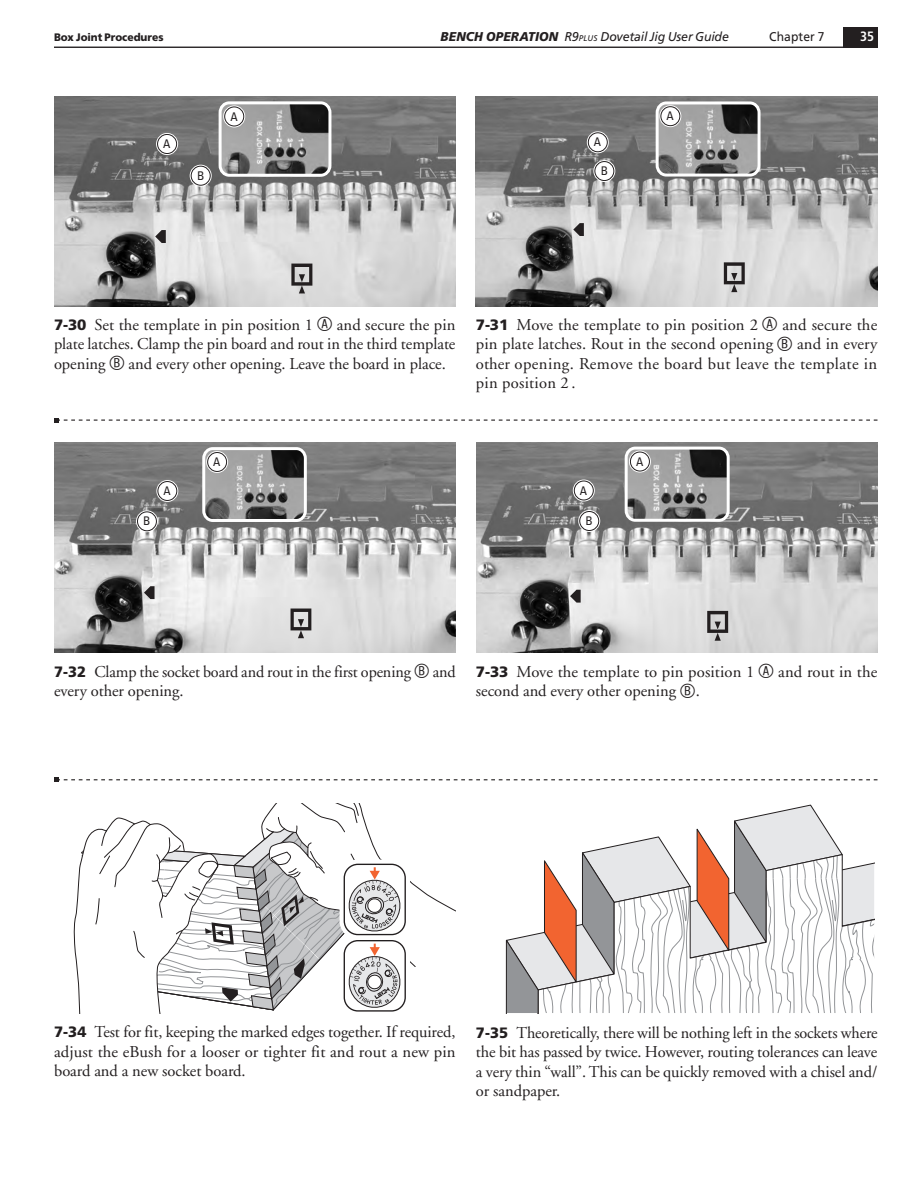
<style>
.page{position:relative;width:918px;height:1188px;background:#fff}
.page>*{position:absolute;margin:0;border:0;box-sizing:border-box;transform-origin:0 0}
.body{font:16.5px/19.5px "Adobe Garamond";letter-spacing:-.005em;color:#231f20;text-align:justify}
.t1{font:700 condensed 13.5px "Frutiger";color:#fff}
.t2{font:italic 12.75px "Frutiger";letter-spacing:-.015em;color:#231f20}
.t3{font:12.75px "Frutiger";letter-spacing:.01em;color:#231f20;scale:.95 1}
.t4{font:condensed 12px "Univers";color:#231f20}
.t5{font:condensed 11.85px "Univers";color:#231f20}
.t6{font:900 10.8px "Frutiger";color:#231f20;scale:.95 1}
.s1{font-weight:900}
.s2{font-size:8.25px}
.s3{font-family:"Frutiger";font-weight:900;font-size:15px}
.s4{font-family:"Circle Frame";font-size:19.5px}
</style>
<div class="page">
<hr style="left:54px;top:47px;width:824px;height:1px;background:#231f20">
<div style="left:843px;top:27px;width:35px;height:20px;background:#231f20"></div>
<img style="left:476px;top:97px;width:402px;height:209px">
<svg style="left:573px;top:223px;width:11px;height:13px"></svg>
<div style="left:593px;top:160px;width:22px;height:22px;border:3px solid #fff;border-radius:50%"></div>
<div style="left:595px;top:162px;width:19px;height:19px;background:#fff;border-radius:50%"></div>
<div style="left:595px;top:161px;width:19px;height:20px;border:1px solid #231f20;border-radius:50%"></div>
<img style="left:657px;top:103px;width:102px;height:72px">
<div style="left:656px;top:101px;width:105px;height:76px;border:3px solid #fff;border-radius:9px"></div>
<div style="left:587px;top:131px;width:22px;height:22px;border:3px solid #fff;border-radius:50%"></div>
<div style="left:588px;top:133px;width:19px;height:19px;background:#fff;border-radius:50%"></div>
<div style="left:588px;top:132px;width:20px;height:20px;border:1px solid #231f20;border-radius:50%"></div>
<div style="left:659px;top:105px;width:22px;height:22px;border:3px solid #fff;border-radius:50%"></div>
<div style="left:661px;top:107px;width:19px;height:19px;background:#fff;border-radius:50%"></div>
<div style="left:661px;top:106px;width:19px;height:20px;border:1px solid #231f20;border-radius:50%"></div>
<svg style="left:724px;top:262px;width:21px;height:30px"></svg>
<img style="left:54px;top:96px;width:402px;height:210px">
<div style="left:156px;top:133px;width:22px;height:22px;border:3px solid #fff;border-radius:50%"></div>
<div style="left:158px;top:134px;width:19px;height:20px;background:#fff;border-radius:50%"></div>
<div style="left:157px;top:134px;width:20px;height:20px;border:1px solid #231f20;border-radius:50%"></div>
<div style="left:190px;top:165px;width:22px;height:22px;border:3px solid #fff;border-radius:50%"></div>
<div style="left:191px;top:166px;width:19px;height:19px;background:#fff;border-radius:50%"></div>
<div style="left:191px;top:166px;width:20px;height:20px;border:1px solid #231f20;border-radius:50%"></div>
<svg style="left:155px;top:230px;width:11px;height:13px"></svg>
<img style="left:220px;top:103px;width:110px;height:72px">
<div style="left:219px;top:101px;width:112px;height:76px;border:3px solid #fff;border-radius:9px"></div>
<div style="left:223px;top:105px;width:22px;height:22px;border:3px solid #fff;border-radius:50%"></div>
<div style="left:225px;top:107px;width:19px;height:19px;background:#fff;border-radius:50%"></div>
<div style="left:224px;top:107px;width:20px;height:19px;border:1px solid #231f20;border-radius:50%"></div>
<svg style="left:291px;top:264px;width:21px;height:29px"></svg>
<img style="left:476px;top:443px;width:402px;height:209px">
<img style="left:626px;top:448px;width:102px;height:72px">
<div style="left:625px;top:447px;width:105px;height:75px;border:3px solid #fff;border-radius:9px"></div>
<div style="left:629px;top:451px;width:22px;height:22px;border:3px solid #fff;border-radius:50%"></div>
<div style="left:630px;top:452px;width:19px;height:19px;background:#fff;border-radius:50%"></div>
<div style="left:630px;top:452px;width:20px;height:19px;border:1px solid #231f20;border-radius:50%"></div>
<div style="left:573px;top:480px;width:22px;height:22px;border:3px solid #fff;border-radius:50%"></div>
<div style="left:574px;top:481px;width:19px;height:19px;background:#fff;border-radius:50%"></div>
<div style="left:574px;top:481px;width:20px;height:19px;border:1px solid #231f20;border-radius:50%"></div>
<div style="left:578px;top:510px;width:22px;height:22px;border:3px solid #fff;border-radius:50%"></div>
<div style="left:580px;top:512px;width:19px;height:19px;background:#fff;border-radius:50%"></div>
<div style="left:579px;top:511px;width:20px;height:20px;border:1px solid #231f20;border-radius:50%"></div>
<svg style="left:570px;top:590px;width:11px;height:13px"></svg>
<svg style="left:707px;top:611px;width:21px;height:30px"></svg>
<img style="left:54px;top:443px;width:402px;height:209px">
<img style="left:204px;top:449px;width:101px;height:71px">
<div style="left:202px;top:447px;width:105px;height:75px;border:3px solid #fff;border-radius:9px"></div>
<div style="left:206px;top:451px;width:22px;height:22px;border:3px solid #fff;border-radius:50%"></div>
<div style="left:208px;top:453px;width:19px;height:18px;background:#fff;border-radius:50%"></div>
<div style="left:207px;top:452px;width:20px;height:20px;border:1px solid #231f20;border-radius:50%"></div>
<div style="left:156px;top:480px;width:22px;height:22px;border:3px solid #fff;border-radius:50%"></div>
<div style="left:158px;top:482px;width:19px;height:18px;background:#fff;border-radius:50%"></div>
<div style="left:158px;top:481px;width:19px;height:20px;border:1px solid #231f20;border-radius:50%"></div>
<div style="left:136px;top:510px;width:22px;height:22px;border:3px solid #fff;border-radius:50%"></div>
<div style="left:138px;top:512px;width:18px;height:19px;background:#fff;border-radius:50%"></div>
<div style="left:137px;top:511px;width:20px;height:20px;border:1px solid #231f20;border-radius:50%"></div>
<svg style="left:291px;top:609px;width:20px;height:29px"></svg>
<svg style="left:144px;top:586px;width:11px;height:13px"></svg>
<svg style="left:73px;top:804px;width:383px;height:209px"></svg>
<svg style="left:582px;top:837px;width:88px;height:17px"></svg>
<svg style="left:538px;top:854px;width:336px;height:159px"></svg>
<svg style="left:506px;top:939px;width:32px;height:74px"></svg>
<svg style="left:544px;top:860px;width:32px;height:123px"></svg>
<svg style="left:697px;top:805px;width:146px;height:147px"></svg>
<svg style="left:54px;top:418px;width:824px;height:4px"></svg>
<svg style="left:54px;top:778px;width:824px;height:4px"></svg>
<p class="t6" style="left:54px;top:31px;width:117px">Box Joint Procedures</p>
<p class="t2" style="left:441px;top:29px;width:290px"><span class="s1">BENCH OPERATION</span> R9<span class="s2">PLUS</span> Dovetail Jig User Guide</p>
<p class="t3" style="left:769px;top:29px;width:60px">Chapter 7</p>
<p class="t1" style="left:860px;top:28px;width:16px">35</p>
<p class="t4" style="left:230px;top:109px;width:9px">A</p>
<p class="t4" style="left:163px;top:136px;width:9px">A</p>
<p class="t4" style="left:594px;top:135px;width:9px">A</p>
<p class="t4" style="left:197px;top:168px;width:9px">B</p>
<p class="t4" style="left:601px;top:163px;width:9px">B</p>
<p class="t4" style="left:667px;top:108px;width:9px">A</p>
<p class="body" style="left:54px;top:315px;width:403px"><span class="s3">7-30</span> Set the template in pin position 1 <span class="s4">A</span> and secure the pin plate latches. Clamp the pin board and rout in the third template opening <span class="s4">B</span> and every other opening. Leave the board in place.</p>
<p class="body" style="left:476px;top:315px;width:403px"><span class="s3">7-31</span> Move the template to pin position 2 <span class="s4">A</span> and secure the pin plate latches. Rout in the second opening <span class="s4">B</span> and in every other opening. Remove the board but leave the template in pin position 2 .</p>
<p class="t5" style="left:143px;top:514px;width:9px">B</p>
<p class="t5" style="left:163px;top:483px;width:9px">A</p>
<p class="t5" style="left:213px;top:454px;width:9px">A</p>
<p class="t4" style="left:580px;top:483px;width:9px">A</p>
<p class="t4" style="left:586px;top:513px;width:9px">B</p>
<p class="t4" style="left:636px;top:454px;width:9px">A</p>
<p class="body" style="left:54px;top:662px;width:403px"><span class="s3">7-32</span> Clamp the socket board and rout in the first opening <span class="s4">B</span> and every other opening.</p>
<p class="body" style="left:476px;top:662px;width:403px"><span class="s3">7-33</span> Move the template to pin position 1 <span class="s4">A</span> and rout in the second and every other opening <span class="s4">B</span>.</p>
<p class="body" style="left:54px;top:1023px;width:403px"><span class="s3">7-34</span> Test for fit, keeping the marked edges together. If required, adjust the eBush for a looser or tighter fit and rout a new pin board and a new socket board.</p>
<p class="body" style="left:476px;top:1023px;width:403px"><span class="s3">7-35</span> Theoretically, there will be nothing left in the sockets where the bit has passed by twice. However, routing tolerances can leave a very thin “wall”. This can be quickly removed with a chisel and/ or sandpaper.</p>
</div>
